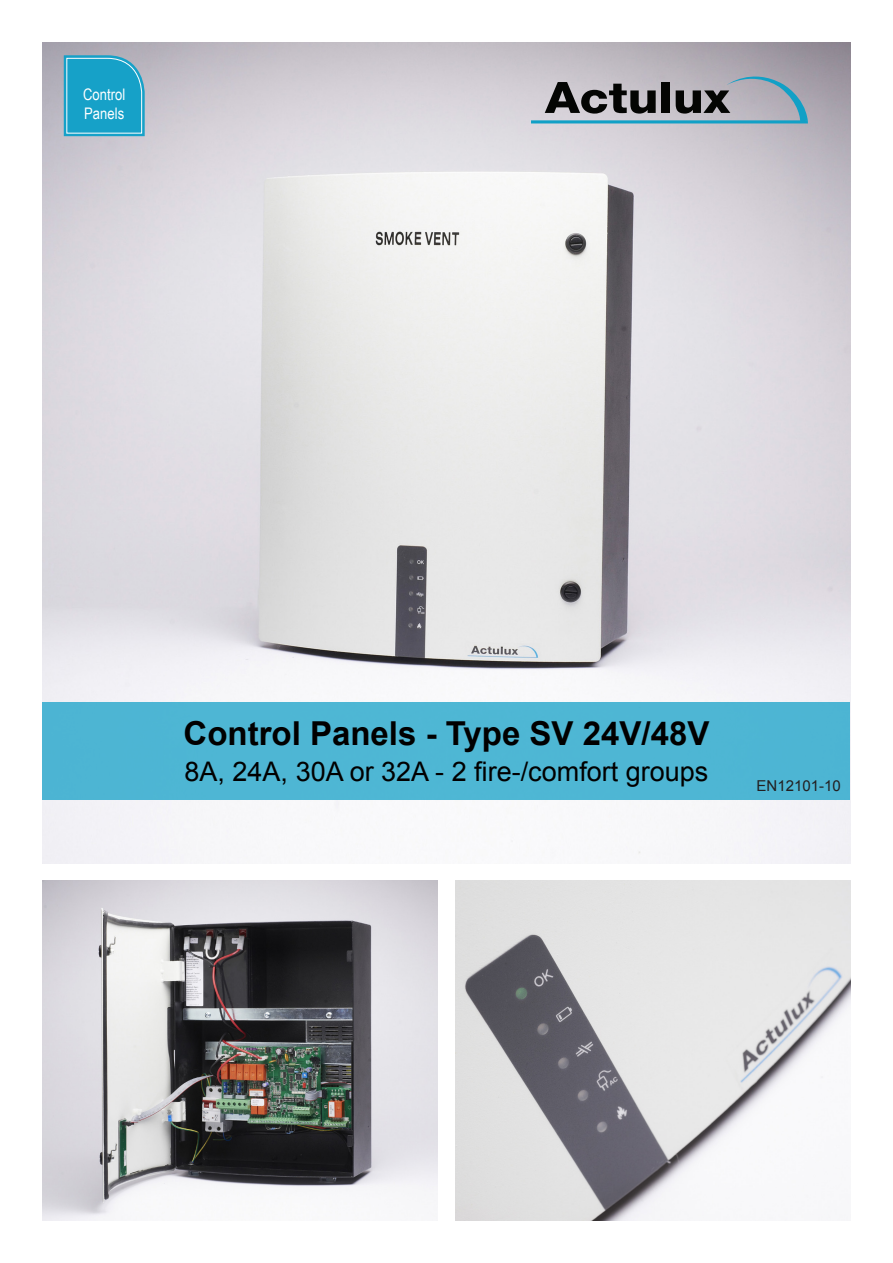
<style>
.page{position:relative;width:893px;height:1263px;background:#fff}
.page>*{position:absolute;margin:0;border:0;box-sizing:border-box;transform-origin:0 0}
.Hovedoverskrift{font:700 33px "Arial";color:#010000}
.Underoverskrift{font:27px "Arial";color:#010000}
.t1{font:15.9px "Arial Narrow";color:#fff}
.t2{font:15px "Arial";color:#231f20}
</style>
<div class="page">
<img style="left:43px;top:43px;width:807px;height:820px">
<img style="left:43px;top:880px;width:395px;height:340px">
<img style="left:455px;top:880px;width:395px;height:340px">
<svg style="left:545px;top:82px;width:111px;height:32px;background:#6f6d70"></svg>
<div style="left:661px;top:82px;width:9px;height:31px;background:#040503"></div>
<hr style="left:531px;top:120px;width:277px;height:3px;background:#11a0c6">
<svg style="left:676px;top:77px;width:132px;height:45px;background:#8f99a4"></svg>
<div style="left:43px;top:702px;width:807px;height:97px;background:#4eb6d4"></div>
<svg style="left:64px;top:55px;width:81px;height:81px;background:#28a5c9"></svg>
<p class="t1" style="left:83px;top:83px;width:44px">Control</p>
<p class="t1" style="left:84px;top:102px;width:41px">Panels</p>
<p class="Hovedoverskrift" style="left:184px;top:711px;width:527px">Control Panels - Type SV 24V/48V</p>
<p class="Underoverskrift" style="left:185px;top:753px;width:525px">8A, 24A, 30A or 32A - 2 fire-/comfort groups</p>
<p class="t2" style="left:756px;top:776px;width:86px">EN12101-10</p>
</div>
